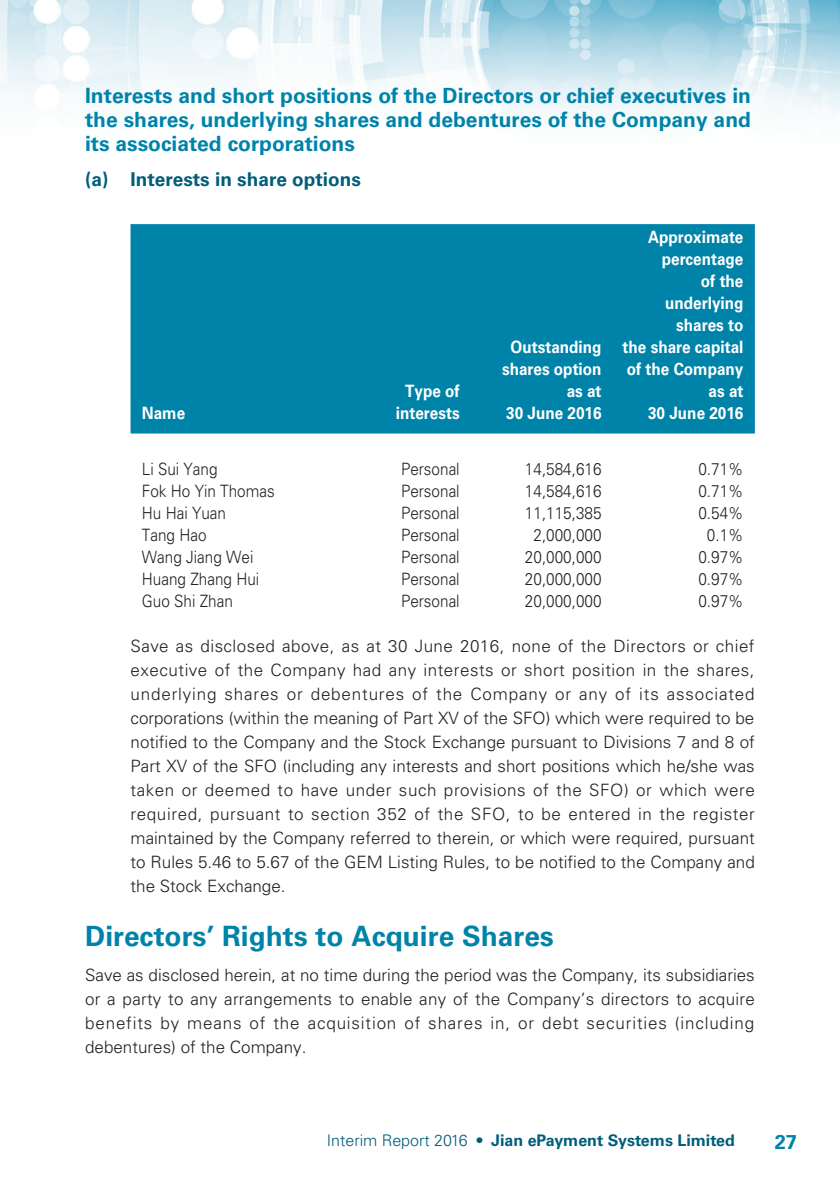
<style>
.page{position:relative;width:840px;height:1191px;background:#fff}
.page>*{position:absolute;margin:0;border:0;box-sizing:border-box;transform-origin:0 0}
._01_H1{font:700 28px "Univers LT Std";color:#0083a9}
._02_H2{font:700 21px/24px "Univers LT Std";color:#0083a9;text-align:justify}
.t1{font:700 20px "Univers LT Std";color:#0083a9}
._03_H3{font:700 19px "Univers LT Std";color:#005d79}
._00_txt{font:300 17px/24px "Univers LT Std";color:#231f20;text-align:justify}
._50_Table_txt{font:300 17px "Univers LT Std";color:#231f20;scale:.9 1}
._50_Table_txt-2{font:700 17px "Univers LT Std";color:#fff;scale:.9 1}
.t2{font:700 16px "Univers LT Std";color:#005d79}
.s1{font-weight:300}
</style>
<div class="page">
<img style="left:0;top:0;width:839px;height:434px">
<div style="left:130px;top:224px;width:624px;height:209px;background:#0083a9"></div>
<p class="_02_H2" style="left:85px;top:83px;width:667px">Interests and short positions of the Directors or chief executives in the shares, underlying shares and debentures of the Company and its associated corporations</p>
<p class="_03_H3" style="left:85px;top:168px;width:277px">(a) Interests in share options</p>
<p class="_50_Table_txt-2" style="left:142px;top:403px;width:50px">Name</p>
<p class="_50_Table_txt-2" style="left:405px;top:381px;width:62px">Type of</p>
<p class="_50_Table_txt-2" style="left:395px;top:403px;width:72px">interests</p>
<p class="_50_Table_txt-2" style="left:510px;top:337px;width:103px">Outstanding</p>
<p class="_50_Table_txt-2" style="left:501px;top:359px;width:112px">shares option</p>
<p class="_50_Table_txt-2" style="left:566px;top:381px;width:40px">as at</p>
<p class="_50_Table_txt-2" style="left:506px;top:403px;width:107px">30 June 2016</p>
<p class="_50_Table_txt-2" style="left:647px;top:227px;width:107px">Approximate</p>
<p class="_50_Table_txt-2" style="left:661px;top:249px;width:92px">percentage</p>
<p class="_50_Table_txt-2" style="left:700px;top:271px;width:49px">of the</p>
<p class="_50_Table_txt-2" style="left:664px;top:293px;width:88px">underlying</p>
<p class="_50_Table_txt-2" style="left:676px;top:315px;width:76px">shares to</p>
<p class="_50_Table_txt-2" style="left:622px;top:337px;width:136px">the share capital</p>
<p class="_50_Table_txt-2" style="left:626px;top:359px;width:131px">of the Company</p>
<p class="_50_Table_txt-2" style="left:708px;top:381px;width:40px">as at</p>
<p class="_50_Table_txt-2" style="left:647px;top:403px;width:107px">30 June 2016</p>
<p class="_50_Table_txt" style="left:142px;top:458px;width:86px">Li Sui Yang</p>
<p class="_50_Table_txt" style="left:401px;top:458px;width:67px">Personal</p>
<p class="_50_Table_txt" style="left:524px;top:458px;width:87px">14,584,616</p>
<p class="_50_Table_txt" style="left:698px;top:458px;width:52px">0.71%</p>
<p class="_50_Table_txt" style="left:142px;top:480px;width:149px">Fok Ho Yin Thomas</p>
<p class="_50_Table_txt" style="left:401px;top:480px;width:67px">Personal</p>
<p class="_50_Table_txt" style="left:524px;top:480px;width:87px">14,584,616</p>
<p class="_50_Table_txt" style="left:698px;top:480px;width:52px">0.71%</p>
<p class="_50_Table_txt" style="left:142px;top:502px;width:95px">Hu Hai Yuan</p>
<p class="_50_Table_txt" style="left:401px;top:502px;width:67px">Personal</p>
<p class="_50_Table_txt" style="left:524px;top:502px;width:87px">11,115,385</p>
<p class="_50_Table_txt" style="left:698px;top:502px;width:52px">0.54%</p>
<p class="_50_Table_txt" style="left:142px;top:524px;width:73px">Tang Hao</p>
<p class="_50_Table_txt" style="left:401px;top:524px;width:67px">Personal</p>
<p class="_50_Table_txt" style="left:533px;top:524px;width:77px">2,000,000</p>
<p class="_50_Table_txt" style="left:706px;top:524px;width:42px">0.1%</p>
<p class="_50_Table_txt" style="left:142px;top:546px;width:125px">Wang Jiang Wei</p>
<p class="_50_Table_txt" style="left:401px;top:546px;width:67px">Personal</p>
<p class="_50_Table_txt" style="left:524px;top:546px;width:87px">20,000,000</p>
<p class="_50_Table_txt" style="left:698px;top:546px;width:52px">0.97%</p>
<p class="_50_Table_txt" style="left:142px;top:568px;width:132px">Huang Zhang Hui</p>
<p class="_50_Table_txt" style="left:401px;top:568px;width:67px">Personal</p>
<p class="_50_Table_txt" style="left:524px;top:568px;width:87px">20,000,000</p>
<p class="_50_Table_txt" style="left:698px;top:568px;width:52px">0.97%</p>
<p class="_50_Table_txt" style="left:142px;top:590px;width:103px">Guo Shi Zhan</p>
<p class="_50_Table_txt" style="left:401px;top:590px;width:67px">Personal</p>
<p class="_50_Table_txt" style="left:524px;top:590px;width:87px">20,000,000</p>
<p class="_50_Table_txt" style="left:698px;top:590px;width:52px">0.97%</p>
<p class="_00_txt" style="left:130px;top:634px;width:625px">Save as disclosed above, as at 30 June 2016, none of the Directors or chief executive of the Company had any interests or short position in the shares, underlying shares or debentures of the Company or any of its associated corporations (within the meaning of Part XV of the SFO) which were required to be notified to the Company and the Stock Exchange pursuant to Divisions 7 and 8 of Part XV of the SFO (including any interests and short positions which he/she was taken or deemed to have under such provisions of the SFO) or which were required, pursuant to section 352 of the SFO, to be entered in the register maintained by the Company referred to therein, or which were required, pursuant to Rules 5.46 to 5.67 of the GEM Listing Rules, to be notified to the Company and the Stock Exchange.</p>
<p class="_01_H1" style="left:85px;top:919px;width:470px">Directors’ Rights to Acquire Shares</p>
<p class="_00_txt" style="left:85px;top:963px;width:670px">Save as disclosed herein, at no time during the period was the Company, its subsidiaries or a party to any arrangements to enable any of the Company’s directors to acquire benefits by means of the acquisition of shares in, or debt securities (including debentures) of the Company.</p>
<p class="t2" style="left:326px;top:1130px;width:409px"><span class="s1">Interim Report 2016</span> • Jian ePayment Systems Limited</p>
<p class="t1" style="left:774px;top:1130px;width:24px">27</p>
</div>
